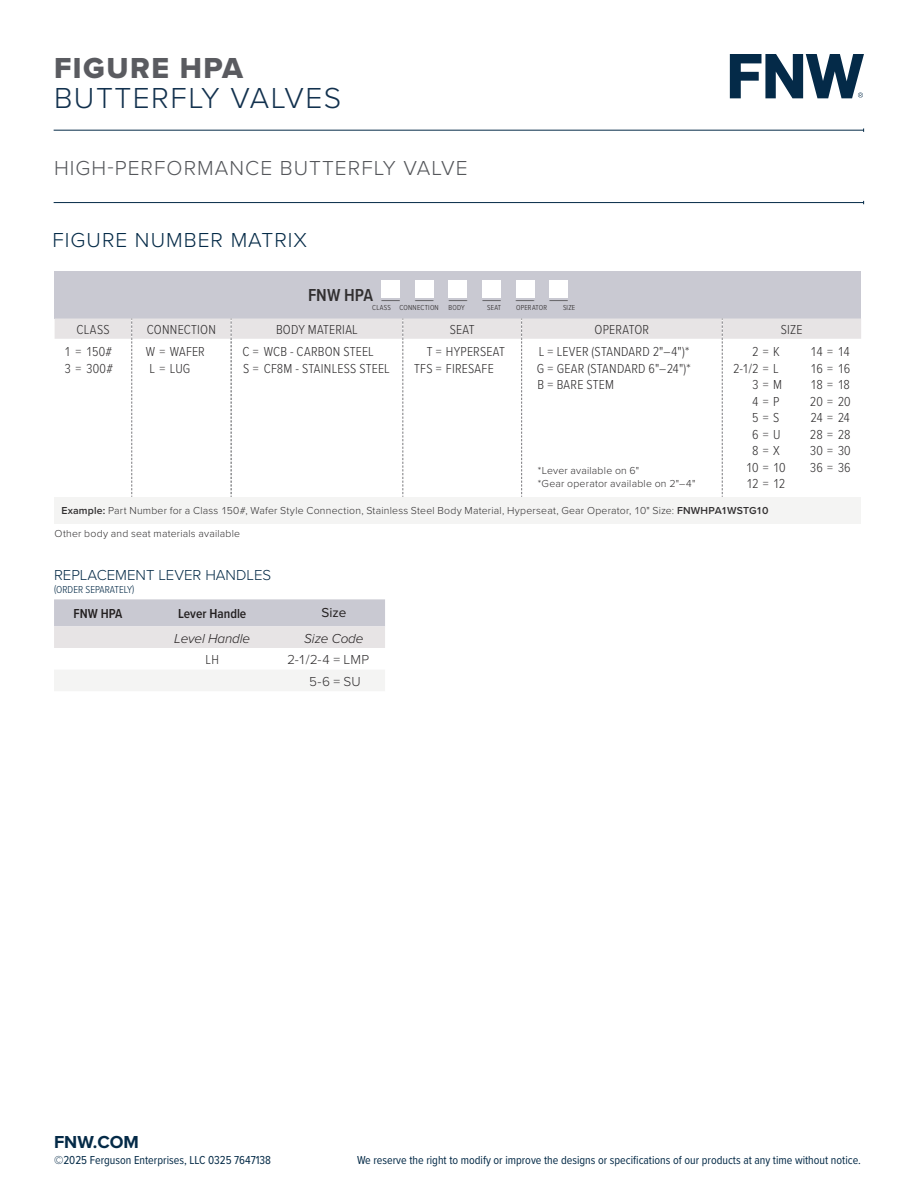
<style>
.page{position:relative;width:918px;height:1188px;background:#fff}
.page>*{position:absolute;margin:0;border:0;box-sizing:border-box;transform-origin:0 0}
.t1{font:300 30px "Proxima Nova";letter-spacing:.05em;color:#12314e}
.t2{font:30px "Proxima Nova Extrabld";letter-spacing:.05em;color:#5a5b60}
.t3{font:300 21px "Proxima Nova";letter-spacing:.05em;color:#54565a}
.t4{font:300 21px "Proxima Nova";letter-spacing:.05em;color:#042a47}
.t5{font:700 18px "Proxima Nova";color:#042a47}
.t6{font:600 18px "Proxima Nova Cond";letter-spacing:-.005em;color:#312f30}
.t7{font:300 15px "Proxima Nova";color:#042a47}
.t8{font:300 13.5px/16.5px "Proxima Nova Cond";letter-spacing:.01em;color:#312f30}
.t9{font:italic 300 13.5px "Proxima Nova";letter-spacing:-.01em;color:#231f20}
.t10{font:600 13.5px "Proxima Nova Cond";color:#231f20}
.t11{font:300 13.5px/21.6px "Proxima Nova";color:#312f30}
.t12{font:13.5px "Proxima Nova";color:#231f20}
.t13{font:12px "Proxima Nova Cond";color:#042a47}
.t14{font:300 10.5px/12.6px "Proxima Nova";letter-spacing:.02em;color:#312f30}
.t15{font:300 10.5px "Proxima Nova Cond";color:#042a47}
.t16{font:300 7.5px "Proxima Nova Cond";letter-spacing:.03em;color:#231f20}
.s1{font-weight:600}
</style>
<div class="page">
<svg style="left:730px;top:54px;width:134px;height:44px"></svg>
<hr style="left:54px;top:202px;width:810px;height:1px;background:#042a47">
<hr style="left:54px;top:130px;width:810px;height:1px;background:#042a47">
<div style="left:55px;top:271px;width:806px;height:48px;background:#c9c9d2"></div>
<div style="left:55px;top:497px;width:806px;height:27px;background:#f4f4f3"></div>
<svg style="left:55px;top:319px;width:806px;height:178px"></svg>
<svg style="left:54px;top:599px;width:331px;height:49px;background:#d6d5da"></svg>
<div style="left:54px;top:670px;width:331px;height:21px;background:#f4f4f3"></div>
<div style="left:381px;top:280px;width:19px;height:17px;background:#fff"></div>
<div style="left:415px;top:280px;width:18px;height:17px;background:#fff"></div>
<div style="left:449px;top:280px;width:18px;height:17px;background:#fff"></div>
<div style="left:483px;top:280px;width:18px;height:17px;background:#fff"></div>
<div style="left:516px;top:280px;width:19px;height:17px;background:#fff"></div>
<div style="left:550px;top:280px;width:18px;height:17px;background:#fff"></div>
<h1 class="t2" style="left:54px;top:45px;width:191px">FIGURE HPA</h1>
<h1 class="t1" style="left:54px;top:76px;width:289px">BUTTERFLY VALVES</h1>
<h2 class="t3" style="left:54px;top:152px;width:415px">HIGH-PERFORMANCE BUTTERFLY VALVE</h2>
<h2 class="t4" style="left:52px;top:225px;width:256px">FIGURE NUMBER MATRIX</h2>
<h3 class="t6" style="left:308px;top:282px;width:67px">FNW HPA</h3>
<p class="t16" style="left:372px;top:302px;width:20px">CLASS</p>
<p class="t16" style="left:381px;top:302px;width:59px"><sup>—</sup>CONNECTION</p>
<p class="t16" style="left:415px;top:302px;width:55px"><sup>—</sup> <sup>—</sup>BODY</p>
<p class="t16" style="left:482px;top:302px;width:95px"><sup>—</sup>SEAT <sup>—</sup>OPERATOR <sup>—</sup>SIZE</p>
<p class="t8" style="left:77px;top:321px;width:35px">CLASS</p>
<p class="t8" style="left:147px;top:321px;width:71px">CONNECTION</p>
<p class="t8" style="left:276px;top:321px;width:83px">BODY MATERIAL</p>
<p class="t8" style="left:450px;top:321px;width:26px">SEAT</p>
<p class="t8" style="left:595px;top:321px;width:56px">OPERATOR</p>
<p class="t8" style="left:781px;top:321px;width:23px">SIZE</p>
<p class="t8" style="left:65px;top:343px;width:50px">1 = 150#<br>3 = 300#</p>
<p class="t8" style="left:146px;top:343px;width:61px">W = WAFER<br>L = LUG</p>
<p class="t8" style="left:242px;top:343px;width:149px">C = WCB - CARBON STEEL<br>S = CF8M - STAINLESS STEEL</p>
<p class="t8" style="left:414px;top:343px;width:92px;text-indent:12px">T = HYPERSEAT<br>TFS = FIRESAFE</p>
<p class="t8" style="left:537px;top:343px;width:156px;text-align:justify">L = LEVER (STANDARD 2"–4")* G = GEAR (STANDARD 6"–24")* B = BARE STEM</p>
<p class="t8" style="left:752px;top:343px;width:29px">2 = K</p>
<p class="t8" style="left:733px;top:359px;width:47px">2-1/2 = L</p>
<p class="t8" style="left:752px;top:376px;width:31px">3 = M</p>
<p class="t8" style="left:752px;top:392px;width:29px">4 = P</p>
<p class="t8" style="left:752px;top:409px;width:29px">5 = S</p>
<p class="t8" style="left:752px;top:425px;width:30px">6 = U</p>
<p class="t8" style="left:752px;top:442px;width:29px">8 = X</p>
<p class="t8" style="left:746px;top:458px;width:41px">10 = 10</p>
<p class="t8" style="left:746px;top:475px;width:40px">12 = 12</p>
<p class="t14" style="left:538px;top:464px;width:159px">*Lever available on 6"<br>*Gear operator available on 2"–4"</p>
<p class="t14" style="left:55px;top:499px;width:716px;line-height:22.6px;text-indent:7px"><span class="s1">Example:</span> Part Number for a Class 150#, Wafer Style Connection, Stainless Steel Body Material, Hyperseat, Gear Operator, 10" Size: <span class="s1">FNWHPA1WSTG10<br></span>Other body and seat materials available</p>
<p class="t7" style="left:54px;top:564px;width:219px">REPLACEMENT LEVER HANDLES</p>
<p class="t15" style="left:54px;top:581px;width:82px">(ORDER SEPARATELY)</p>
<p class="t10" style="left:74px;top:604px;width:50px">FNW HPA</p>
<p class="t10" style="left:178px;top:604px;width:70px">Lever Handle</p>
<p class="t12" style="left:321px;top:602px;width:26px">Size</p>
<p class="t9" style="left:174px;top:628px;width:78px">Level Handle</p>
<p class="t9" style="left:304px;top:628px;width:61px">Size Code</p>
<p class="t8" style="left:206px;top:651px;width:15px">LH</p>
<p class="t11" style="left:309px;top:648px;width:62px;text-indent:-22px">2-1/2-4 = LMP<br>5-6 = SU</p>
<p class="t8" style="left:810px;top:343px;width:43px;text-align:justify">14 = 14<br>16 = 16<br>18 = 18<br>20 = 20<br>24 = 24<br>28 = 28<br>30 = 30<br>36 = 36</p>
<h3 class="t5" style="left:54px;top:1129px;width:86px">FNW.COM</h3>
<p class="t13" style="left:54px;top:1152px;width:219px">©2025 Ferguson Enterprises, LLC 0325 7647138</p>
<p class="t13" style="left:357px;top:1152px;width:505px">We reserve the right to modify or improve the designs or specifications of our products at any time without notice.</p>
</div>
